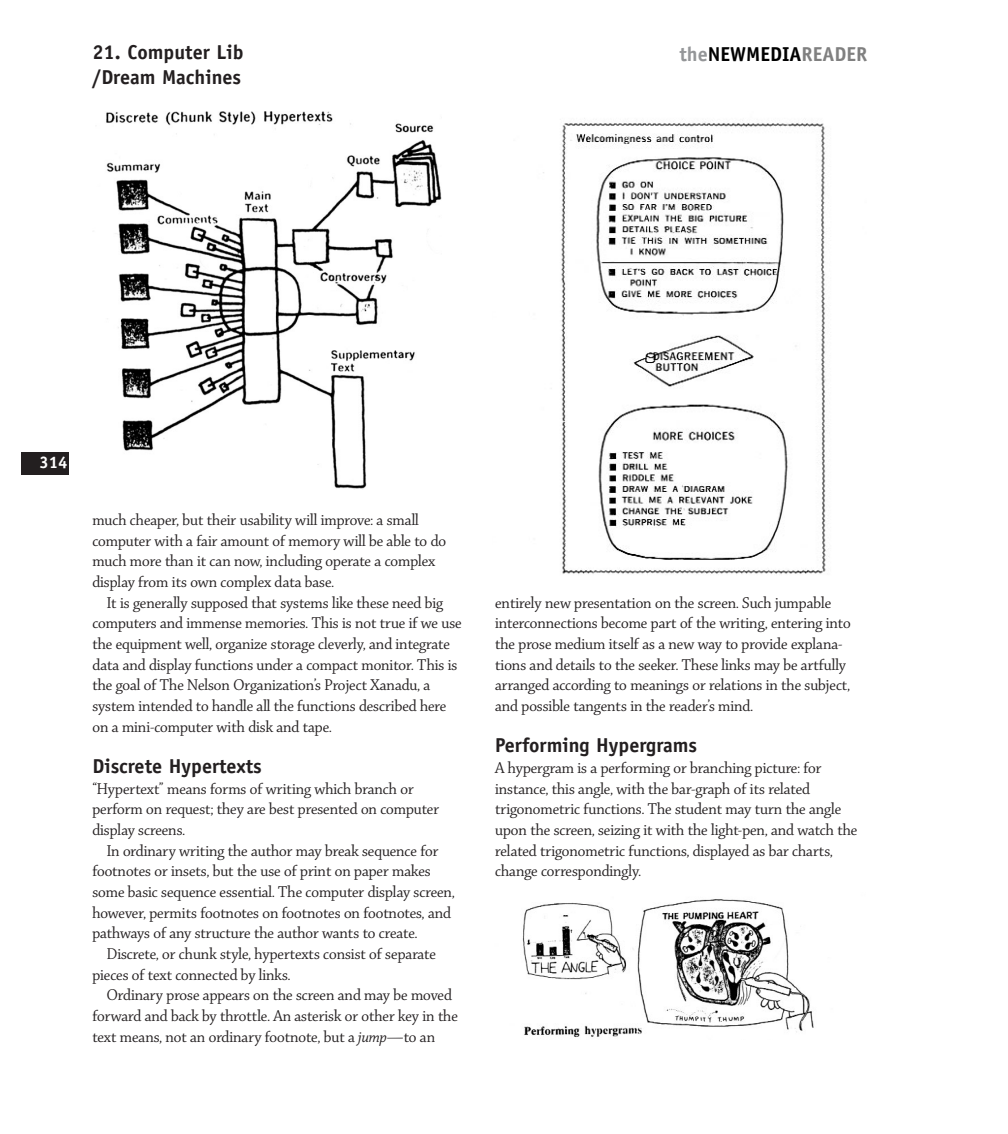
<style>
.page{position:relative;width:1008px;height:1134px;background:#fff}
.page>*{position:absolute;margin:0;border:0;box-sizing:border-box;transform-origin:0 0}
.t1{font:700 20.12px/24.7px "Officina Sans";color:#231f20}
.t2{font:700 20.12px "Officina Sans";color:#000}
.t3{font:16.8px/20.7px "Chaparral Display";color:#231f20}
.t4{font:700 16.8px "Officina Sans";color:#fff}
.s1{color:#949698}
.s2{color:#808080}
.s3{font-family:"Chaparral Pro It Disp"}
</style>
<div class="page">
<div style="left:21px;top:453px;width:47px;height:22px;background:#231f20"></div>
<img style="left:106px;top:112px;width:335px;height:377px">
<img style="left:543px;top:118px;width:283px;height:456px">
<img style="left:522px;top:899px;width:292px;height:138px">
<p class="t1" style="left:92px;top:42px;width:153px">21. Computer Lib /Dream Machines</p>
<p class="t2" style="left:680px;top:47px;width:189px"><span class="s1">the</span>NEWMEDIA<span class="s2">READER</span></p>
<p class="t4" style="left:39px;top:456px;width:30px">314</p>
<p class="t3" style="left:92px;top:511px;width:355px">much cheaper, but their usability will improve: a small computer with a fair amount of memory will be able to do much more than it can now, including operate a complex display from its own complex data base.</p>
<p class="t3" style="left:92px;top:594px;width:371px;text-indent:14px">It is generally supposed that systems like these need big computers and immense memories. This is not true if we use the equipment well, organize storage cleverly, and integrate data and display functions under a compact monitor. This is the goal of The Nelson Organization’s Project Xanadu, a system intended to handle all the functions described here on a mini-computer with disk and tape.</p>
<p class="t1" style="left:92px;top:755px;width:171px">Discrete Hypertexts</p>
<p class="t3" style="left:92px;top:780px;width:348px">“Hypertext” means forms of writing which branch or perform on request; they are best presented on computer display screens.</p>
<p class="t3" style="left:92px;top:842px;width:364px;text-indent:14px">In ordinary writing the author may break sequence for footnotes or insets, but the use of print on paper makes some basic sequence essential. The computer display screen, however, permits footnotes on footnotes on footnotes, and pathways of any structure the author wants to create.</p>
<p class="t3" style="left:92px;top:945px;width:345px;text-indent:14px">Discrete, or chunk style, hypertexts consist of separate pieces of text connected by links.</p>
<p class="t3" style="left:92px;top:986px;width:367px;text-indent:14px">Ordinary prose appears on the screen and may be moved forward and back by throttle. An asterisk or other key in the text means, not an ordinary footnote, but a <span class="s3">jump</span>—to an</p>
<p class="t3" style="left:495px;top:594px;width:357px">entirely new presentation on the screen. Such jumpable interconnections become part of the writing, entering into the prose medium itself as a new way to provide explana&shy;tions and details to the seeker. These links may be artfully arranged according to meanings or relations in the subject, and possible tangents in the reader’s mind.</p>
<p class="t1" style="left:495px;top:735px;width:203px">Performing Hypergrams</p>
<p class="t3" style="left:495px;top:759px;width:364px">A hypergram is a performing or branching picture: for instance, this angle, with the bar-graph of its related trigonometric functions. The student may turn the angle upon the screen, seizing it with the light-pen, and watch the related trigonometric functions, displayed as bar charts, change correspondingly.</p>
</div>
